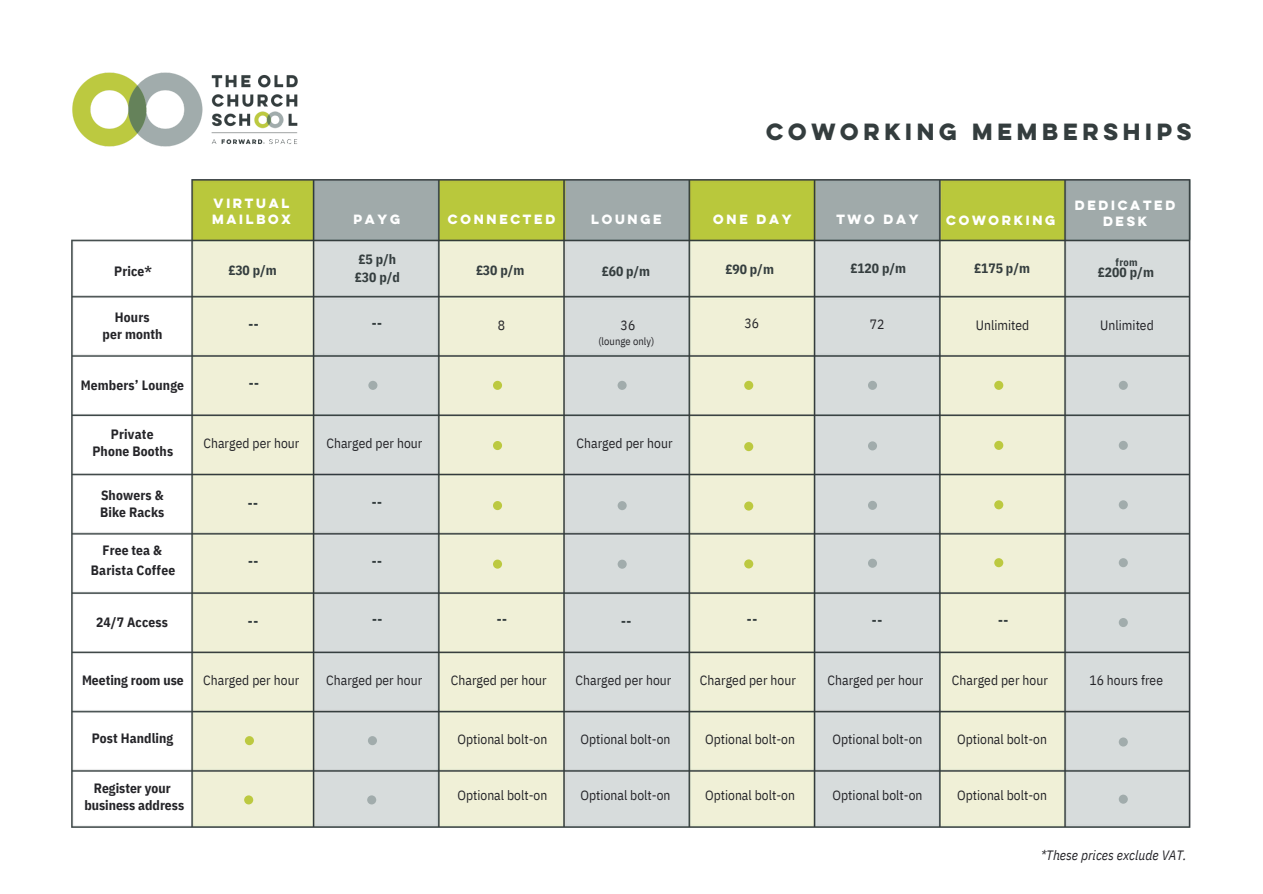
<style>
.page{position:relative;width:1263px;height:894px;background:#fff}
.page>*{position:absolute;margin:0;border:0;box-sizing:border-box;transform-origin:0 0}
.t1{font:700 21px "Lulo Clean One";color:#343d3e}
.t2{font:13.5px "IBM Plex Sans Cond";color:#242428}
.t3{font:700 13.5px/16.8px "IBM Plex Sans Cond";letter-spacing:.01em;color:#242428;text-align:center}
.t4{font:700 13.5px/18px "IBM Plex Sans Cond";color:#343d3e}
.t5{font:italic 13.5px "IBM Plex Sans Cond";color:#242428}
.t6{font:700 12px/16px "Lulo Clean One";color:#fff}
.t7{font:10.5px "IBM Plex Sans Cond";letter-spacing:.005em;color:#242428}
.t8{font:700 10.5px "IBM Plex Sans Cond";color:#343d3e}
</style>
<div class="page">
<img style="left:71px;top:179px;width:1120px;height:648px">
<div style="left:244px;top:795px;width:9px;height:9px;background:#bcc940;border-radius:50%"></div>
<svg style="left:245px;top:735px;width:9px;height:10px"></svg>
<img style="left:72px;top:72px;width:226px;height:75px">
<div style="left:367px;top:795px;width:9px;height:9px;background:#a1acac;border-radius:50%"></div>
<div style="left:368px;top:735px;width:9px;height:10px;background:#a1acac;border-radius:50%"></div>
<div style="left:368px;top:380px;width:9px;height:10px;background:#a1acac;border-radius:50%"></div>
<div style="left:493px;top:380px;width:9px;height:10px;background:#bcc940;border-radius:50%"></div>
<div style="left:493px;top:441px;width:9px;height:9px;background:#bcc940;border-radius:50%"></div>
<div style="left:493px;top:501px;width:9px;height:9px;background:#bcc940;border-radius:50%"></div>
<div style="left:493px;top:559px;width:9px;height:9px;background:#bcc940;border-radius:50%"></div>
<div style="left:618px;top:380px;width:9px;height:10px;background:#a1acac;border-radius:50%"></div>
<div style="left:618px;top:501px;width:9px;height:9px;background:#a1acac;border-radius:50%"></div>
<div style="left:618px;top:559px;width:9px;height:9px;background:#a1acac;border-radius:50%"></div>
<div style="left:744px;top:380px;width:9px;height:10px;background:#bcc940;border-radius:50%"></div>
<div style="left:744px;top:442px;width:9px;height:9px;background:#bcc940;border-radius:50%"></div>
<div style="left:744px;top:501px;width:9px;height:9px;background:#bcc940;border-radius:50%"></div>
<div style="left:744px;top:559px;width:9px;height:9px;background:#bcc940;border-radius:50%"></div>
<div style="left:868px;top:380px;width:9px;height:10px;background:#a1acac;border-radius:50%"></div>
<div style="left:868px;top:441px;width:9px;height:9px;background:#a1acac;border-radius:50%"></div>
<div style="left:868px;top:500px;width:9px;height:9px;background:#a1acac;border-radius:50%"></div>
<div style="left:868px;top:558px;width:9px;height:9px;background:#a1acac;border-radius:50%"></div>
<div style="left:994px;top:380px;width:9px;height:10px;background:#bcc940;border-radius:50%"></div>
<div style="left:994px;top:440px;width:9px;height:10px;background:#bcc940;border-radius:50%"></div>
<div style="left:994px;top:500px;width:9px;height:9px;background:#bcc940;border-radius:50%"></div>
<div style="left:994px;top:558px;width:9px;height:9px;background:#bcc940;border-radius:50%"></div>
<div style="left:1119px;top:380px;width:9px;height:10px;background:#a1acac;border-radius:50%"></div>
<div style="left:1119px;top:440px;width:9px;height:10px;background:#a1acac;border-radius:50%"></div>
<div style="left:1119px;top:500px;width:9px;height:9px;background:#a1acac;border-radius:50%"></div>
<div style="left:1119px;top:558px;width:9px;height:9px;background:#a1acac;border-radius:50%"></div>
<div style="left:1119px;top:617px;width:9px;height:10px;background:#a1acac;border-radius:50%"></div>
<div style="left:1119px;top:737px;width:9px;height:9px;background:#a1acac;border-radius:50%"></div>
<div style="left:1119px;top:794px;width:9px;height:9px;background:#a1acac;border-radius:50%"></div>
<h2 class="t1" style="left:766px;top:122px;width:432px">COWORKING MEMBERSHIPS</h2>
<h3 class="t6" style="left:212px;top:197px;width:83px">VIRTUAL<br>MAILBOX</h3>
<h3 class="t6" style="left:353px;top:212px;width:51px">PAYG</h3>
<h3 class="t6" style="left:448px;top:212px;width:111px">CONNECTED</h3>
<h3 class="t6" style="left:591px;top:212px;width:74px">LOUNGE</h3>
<h3 class="t6" style="left:713px;top:212px;width:83px">ONE DAY</h3>
<h2 class="t6" style="left:836px;top:212px;width:86px">TWO DAY</h2>
<h3 class="t6" style="left:946px;top:213px;width:113px">COWORKING</h3>
<h3 class="t6" style="left:1075px;top:199px;width:105px;text-align:center">DEDICATED<br>DESK</h3>
<p class="t3" style="left:114px;top:262px;width:39px">Price*</p>
<h1 class="t3" style="left:103px;top:308px;width:61px">Hours<br>per month</h1>
<h2 class="t4" style="left:228px;top:261px;width:50px">£30 p/m</h2>
<h2 class="t4" style="left:249px;top:315px;width:12px">--</h2>
<p class="t4" style="left:355px;top:250px;width:46px">£5 p/h £30 p/d</p>
<h5 class="t4" style="left:372px;top:314px;width:12px">--</h5>
<p class="t4" style="left:476px;top:261px;width:50px">£30 p/m</p>
<p class="t2" style="left:498px;top:316px;width:9px">8</p>
<h2 class="t4" style="left:602px;top:261px;width:50px">£60 p/m</h2>
<p class="t2" style="left:621px;top:316px;width:16px">36</p>
<h3 class="t7" style="left:598px;top:334px;width:58px">(lounge only)</h3>
<p class="t4" style="left:725px;top:260px;width:50px">£90 p/m</p>
<p class="t2" style="left:744px;top:314px;width:16px">36</p>
<p class="t4" style="left:850px;top:258px;width:57px">£120 p/m</p>
<p class="t2" style="left:870px;top:315px;width:16px">72</p>
<h2 class="t4" style="left:974px;top:259px;width:57px">£175 p/m</h2>
<h3 class="t2" style="left:976px;top:316px;width:55px">Unlimited</h3>
<h3 class="t8" style="left:1115px;top:255px;width:23px">from</h3>
<h3 class="t4" style="left:1098px;top:263px;width:57px">£200 p/m</h3>
<h3 class="t2" style="left:1100px;top:316px;width:55px">Unlimited</h3>
<h4 class="t3" style="left:81px;top:376px;width:105px">Members’ Lounge</h4>
<h2 class="t4" style="left:249px;top:374px;width:12px">--</h2>
<h4 class="t3" style="left:92px;top:425px;width:82px">Private<br>Phone Booths</h4>
<h4 class="t3" style="left:100px;top:486px;width:66px;text-align:left">Showers &amp;<br>Bike Racks</h4>
<h4 class="t3" style="left:91px;top:539px;width:86px;line-height:20.2px">Free tea &amp;<br>Barista Coffee</h4>
<h2 class="t2" style="left:203px;top:434px;width:98px">Charged per hour</h2>
<p class="t2" style="left:326px;top:434px;width:98px">Charged per hour</p>
<h4 class="t4" style="left:248px;top:493px;width:12px">--</h4>
<h2 class="t4" style="left:372px;top:492px;width:12px">--</h2>
<h2 class="t4" style="left:248px;top:551px;width:12px">--</h2>
<h2 class="t4" style="left:372px;top:552px;width:12px">--</h2>
<h2 class="t2" style="left:576px;top:433px;width:98px">Charged per hour</h2>
<p class="t3" style="left:96px;top:613px;width:73px">24/7 Access</p>
<h2 class="t4" style="left:248px;top:611px;width:12px">--</h2>
<h2 class="t4" style="left:372px;top:610px;width:12px">--</h2>
<p class="t4" style="left:497px;top:610px;width:12px">--</p>
<h2 class="t4" style="left:621px;top:611px;width:12px">--</h2>
<h2 class="t4" style="left:747px;top:610px;width:12px">--</h2>
<p class="t4" style="left:872px;top:610px;width:12px">--</p>
<p class="t4" style="left:998px;top:611px;width:12px">--</p>
<h4 class="t3" style="left:82px;top:671px;width:103px">Meeting room use</h4>
<h2 class="t2" style="left:203px;top:671px;width:98px">Charged per hour</h2>
<p class="t2" style="left:326px;top:671px;width:98px">Charged per hour</p>
<h3 class="t2" style="left:451px;top:671px;width:98px">Charged per hour</h3>
<h3 class="t2" style="left:575px;top:671px;width:98px">Charged per hour</h3>
<h2 class="t2" style="left:700px;top:671px;width:98px">Charged per hour</h2>
<p class="t2" style="left:827px;top:671px;width:98px">Charged per hour</p>
<h3 class="t2" style="left:952px;top:671px;width:98px">Charged per hour</h3>
<h3 class="t2" style="left:1089px;top:671px;width:75px">16 hours free</h3>
<h4 class="t3" style="left:92px;top:729px;width:83px">Post Handling</h4>
<p class="t2" style="left:457px;top:730px;width:92px">Optional bolt-on</p>
<h3 class="t2" style="left:580px;top:730px;width:92px">Optional bolt-on</h3>
<p class="t2" style="left:705px;top:730px;width:92px">Optional bolt-on</p>
<p class="t2" style="left:832px;top:730px;width:92px">Optional bolt-on</p>
<h3 class="t2" style="left:957px;top:730px;width:92px">Optional bolt-on</h3>
<h4 class="t3" style="left:84px;top:779px;width:101px">Register your business address</h4>
<h3 class="t2" style="left:457px;top:785px;width:92px">Optional bolt-on</h3>
<h3 class="t2" style="left:580px;top:785px;width:92px">Optional bolt-on</h3>
<p class="t2" style="left:705px;top:785px;width:92px">Optional bolt-on</p>
<p class="t2" style="left:832px;top:785px;width:92px">Optional bolt-on</p>
<h3 class="t2" style="left:957px;top:785px;width:92px">Optional bolt-on</h3>
<h3 class="t5" style="left:1041px;top:845px;width:147px">*These prices exclude VAT.</h3>
</div>
